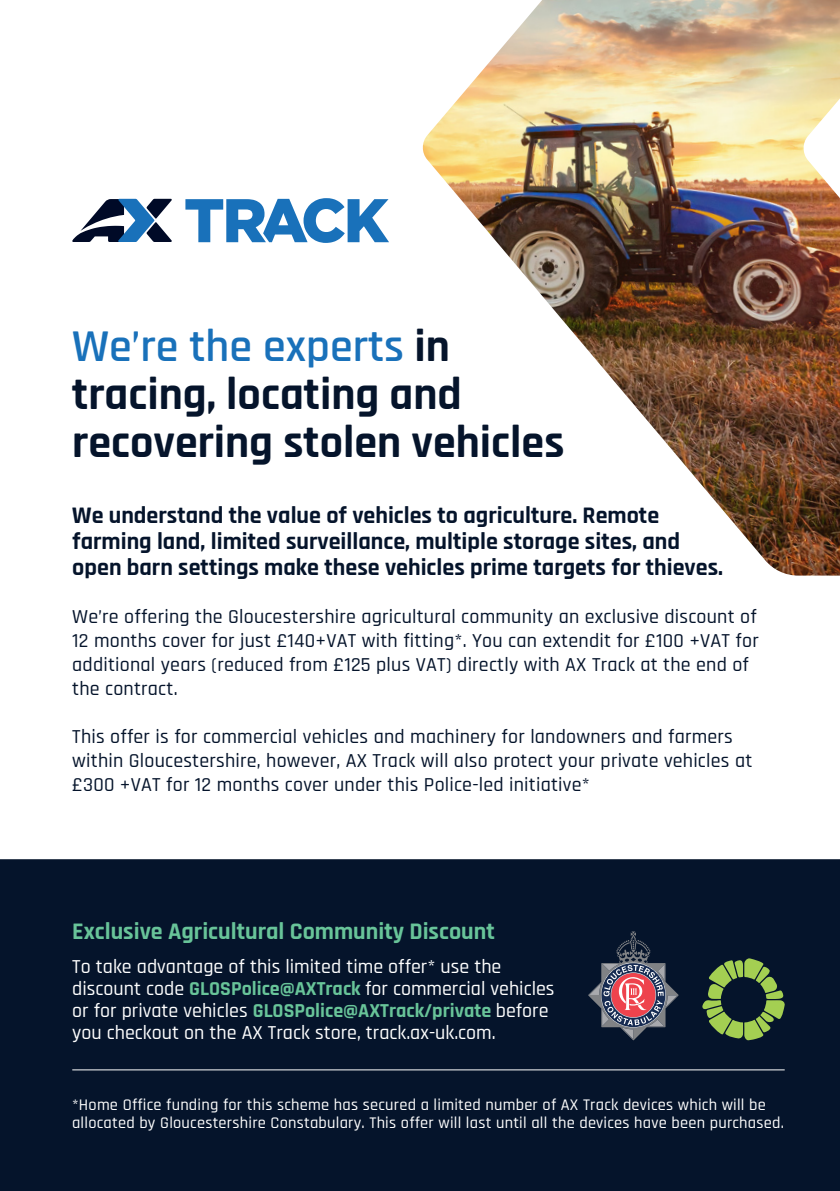
<style>
.page{position:relative;width:840px;height:1191px;background:#fff}
.page>*{position:absolute;margin:0;border:0;box-sizing:border-box;transform-origin:0 0}
.t1{font:700 46px/48px "Rajdhani";color:#05142b}
.t2{font:700 24px/26px "Rajdhani";color:#05142b}
.t3{font:700 24px "Rajdhani";color:#68c499}
.t4{font:500 20px/24px "Rajdhani";letter-spacing:.01em;color:#05142b}
.t5{font:500 20px/22px "Rajdhani";color:#fff}
.t6{font:500 16.4px/18px "Rajdhani";letter-spacing:.015em;color:#fff}
.s1{font-weight:600;color:#1971ba}
.s2{font-weight:700;color:#68c499}
</style>
<div class="page">
<div style="left:0;top:859px;width:839px;height:332px;background:#05142b"></div>
<img style="left:422px;top:0;width:417px;height:575px">
<svg style="left:185px;top:198px;width:204px;height:45px"></svg>
<svg style="left:72px;top:199px;width:100px;height:43px"></svg>
<svg style="left:702px;top:958px;width:82px;height:82px;background:#48633b"></svg>
<svg style="left:588px;top:931px;width:90px;height:109px;background:#4f4456"></svg>
<hr style="left:72px;top:1069px;width:712px;height:1px;background:#fff">
<p class="t1" style="left:72px;top:324px;width:493px"><span class="s1">We’re the experts</span> in tracing, locating and recovering stolen vehicles</p>
<p class="t2" style="left:72px;top:503px;width:588px">We understand the value of vehicles to agriculture. Remote</p>
<p class="t2" style="left:72px;top:529px;width:652px">farming land, limited surveillance, multiple storage sites, and open barn settings make these vehicles prime targets for thieves.</p>
<p class="t4" style="left:72px;top:605px;width:687px">We’re offering the Gloucestershire agricultural community an exclusive discount of 12 months cover for just £140+VAT with fitting*. You can extendit for £100 +VAT for additional years (reduced from £125 plus VAT) directly with AX Track at the end of the contract.</p>
<p class="t4" style="left:72px;top:725px;width:681px">This offer is for commercial vehicles and machinery for landowners and farmers within Gloucestershire, however, AX Track will also protect your private vehicles at £300 +VAT for 12 months cover under this Police-led initiative*</p>
<p class="t3" style="left:72px;top:916px;width:424px">Exclusive Agricultural Community Discount</p>
<p class="t5" style="left:72px;top:956px;width:483px">To take advantage of this limited time offer* use the discount code <span class="s2">GLOSPolice@AXTrack</span> for commercial vehicles or for private vehicles <span class="s2">GLOSPolice@AXTrack/private</span> before you checkout on the AX Track store, track.ax-uk.com.</p>
<p class="t6" style="left:72px;top:1096px;width:713px">*Home Office funding for this scheme has secured a limited number of AX Track devices which will be allocated by Gloucestershire Constabulary. This offer will last until all the devices have been purchased.</p>
</div>
